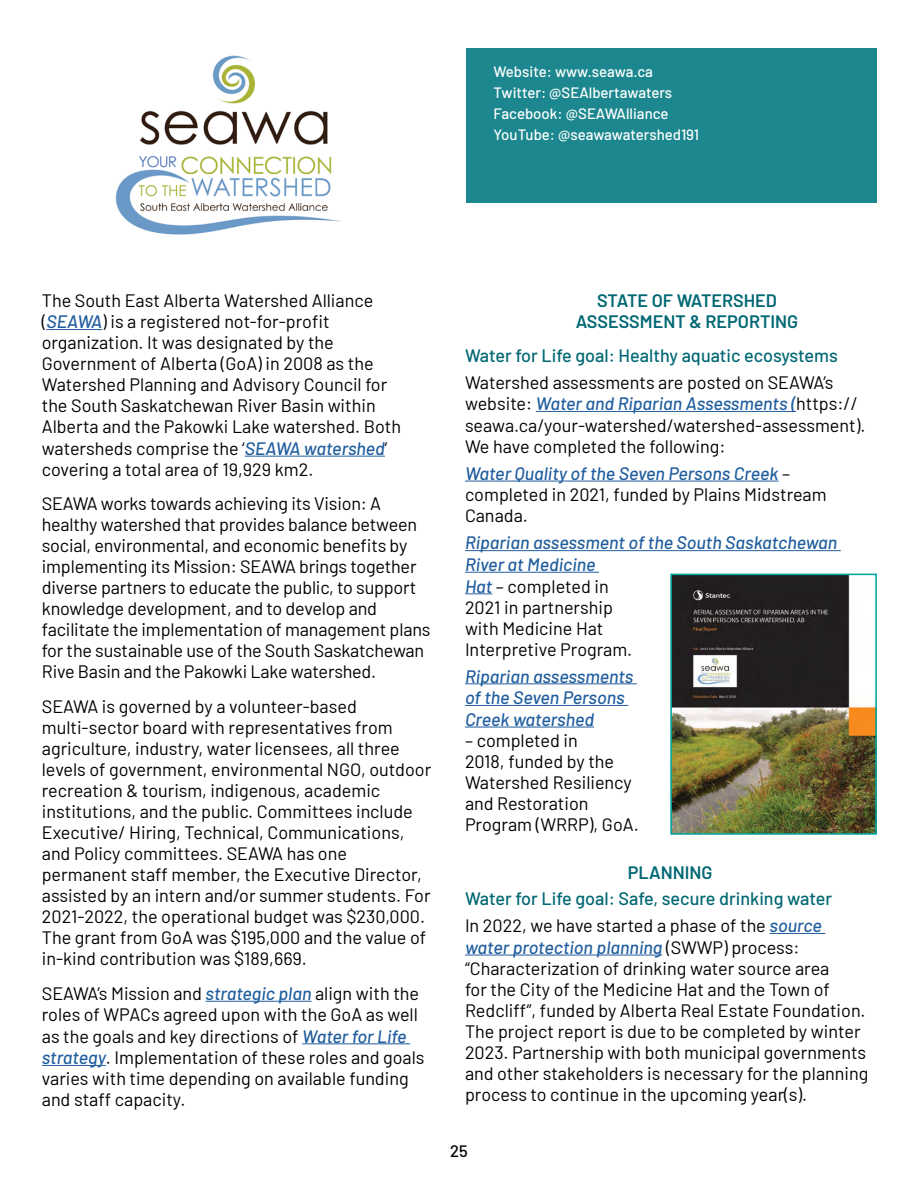
<style>
.page{position:relative;width:918px;height:1188px;background:#fff}
.page>*{position:absolute;margin:0;border:0;box-sizing:border-box;transform-origin:0 0}
.t1{font:18px/21px "Barlow";color:#000}
.t2{font:500 18px/27px "Barlow";color:#006873}
.t3{font:italic 500 18px/21.6px "Barlow";color:#215e9e}
.t4{font:600 18px/21px "Barlow";color:#006873;text-align:center}
.t5{font:500 16.5px "Barlow";color:#000}
.t6{font:500 15px/21px "Barlow";color:#fff}
.s1{font-weight:500;font-style:italic;color:#215e9e}
.s2{font-weight:400;color:#000}
.s3{font-style:italic;color:#215e9e}
</style>
<div class="page">
<hr style="left:536px;top:411px;width:260px;height:1px;background:#215e9e">
<hr style="left:465px;top:481px;width:314px;height:1px;background:#215e9e">
<hr style="left:465px;top:550px;width:376px;height:1px;background:#215e9e">
<hr style="left:465px;top:572px;width:134px;height:1px;background:#215e9e">
<svg style="left:465px;top:593px;width:27px;height:1px"></svg>
<hr style="left:465px;top:683px;width:172px;height:1px;background:#215e9e">
<hr style="left:465px;top:705px;width:163px;height:1px;background:#215e9e">
<hr style="left:465px;top:727px;width:129px;height:1px;background:#215e9e">
<hr style="left:770px;top:933px;width:55px;height:1px;background:#215e9e">
<hr style="left:465px;top:955px;width:197px;height:1px;background:#215e9e">
<div style="left:467px;top:49px;width:410px;height:154px;background:#1c878e"></div>
<img style="left:115px;top:55px;width:226px;height:180px">
<hr style="left:47px;top:329px;width:55px;height:1px;background:#215e9e">
<hr style="left:245px;top:456px;width:140px;height:1px;background:#215e9e">
<hr style="left:206px;top:1001px;width:105px;height:1px;background:#215e9e">
<hr style="left:302px;top:1043px;width:108px;height:1px;background:#215e9e">
<hr style="left:42px;top:1065px;width:64px;height:1px;background:#215e9e">
<img style="left:673px;top:577px;width:201px;height:255px">
<div style="left:670px;top:574px;width:207px;height:261px;border:2px solid #00a79e"></div>
<p class="t6" style="left:494px;top:60px;width:207px">Website: www.seawa.ca<br>Twitter: @SEAlbertawaters<br>Facebook: @SEAWAlliance<br>YouTube: @seawawatershed191</p>
<p class="t1" style="left:42px;top:288px;width:361px">The South East Alberta Watershed Alliance (<span class="s1">SEAWA</span>) is a registered not-for-profit organization. It was designated by the Government of Alberta (GoA) in 2008 as the Watershed Planning and Advisory Council for the South Saskatchewan River Basin within Alberta and the Pakowki Lake watershed. Both watersheds comprise the ‘<span class="s1">SEAWA watershed</span>’ covering a total area of 19,929 km2.</p>
<p class="t1" style="left:42px;top:492px;width:390px">SEAWA works towards achieving its Vision: A healthy watershed that provides balance between social, environmental, and economic benefits by implementing its Mission: SEAWA brings together diverse partners to educate the public, to support knowledge development, and to develop and facilitate the implementation of management plans for the sustainable use of the South Saskatchewan Rive Basin and the Pakowki Lake watershed.</p>
<p class="t1" style="left:42px;top:695px;width:391px">SEAWA is governed by a volunteer-based multi-sector board with representatives from agriculture, industry, water licensees, all three levels of government, environmental NGO, outdoor recreation &amp; tourism, indigenous, academic institutions, and the public. Committees include Executive/ Hiring, Technical, Communications, and Policy committees. SEAWA has one permanent staff member, the Executive Director, assisted by an intern and/or summer students. For 2021-2022, the operational budget was $230,000.<br>The grant from GoA was $195,000 and the value of in-kind contribution was $189,669.</p>
<p class="t1" style="left:42px;top:982px;width:384px">SEAWA’s Mission and <span class="s1">strategic plan</span> align with the roles of WPACs agreed upon with the GoA as well as the goals and key directions of <span class="s1">Water for Life strategy</span>. Implementation of these roles and goals varies with time depending on available funding and staff capacity.</p>
<p class="t4" style="left:576px;top:288px;width:224px">STATE OF WATERSHED<br>ASSESSMENT &amp; REPORTING</p>
<p class="t2" style="left:465px;top:341px;width:374px">Water for Life goal: Healthy aquatic ecosystems</p>
<p class="t1" style="left:465px;top:370px;width:402px;line-height:21.5px">Watershed assessments are posted on SEAWA’s website: <span class="s1">Water and Riparian Assessments (</span>https:// seawa.ca/your-watershed/watershed-assessment).<br>We have completed the following:</p>
<p class="t1" style="left:465px;top:461px;width:363px"><span class="s1">Water Quality of the Seven Persons Creek</span> – completed in 2021, funded by Plains Midstream<br>Canada.</p>
<p class="t1" style="left:465px;top:531px;width:374px"><span class="s1">Riparian assessment of the South Saskatchewan<br>River at Medicine<br>Hat</span> – completed in<br>2021 in partnership<br>with Medicine Hat<br>Interpretive Program.</p>
<p class="t3" style="left:465px;top:664px;width:170px">Riparian assessments of the Seven Persons<br>Creek watershed</p>
<p class="t1" style="left:465px;top:728px;width:175px">– completed in<br>2018, funded by the<br>Watershed Resiliency and Restoration<br>Program (WRRP), GoA.</p>
<p class="t4" style="left:628px;top:860px;width:86px">PLANNING</p>
<p class="t2" style="left:465px;top:884px;width:369px">Water for Life goal: Safe, secure drinking water<br><span class="s2">In 2022, we have started a phase of the</span> <span class="s3">source</span></p>
<p class="t1" style="left:465px;top:935px;width:405px"><span class="s1">water protection planning</span> (SWWP) process: “Characterization of drinking water source area<br>for the City of the Medicine Hat and the Town of Redcliff”, funded by Alberta Real Estate Foundation.<br>The project report is due to be completed by winter 2023. Partnership with both municipal governments and other stakeholders is necessary for the planning process to continue in the upcoming year(s).</p>
<p class="t5" style="left:450px;top:1139px;width:19px">25</p>
</div>
